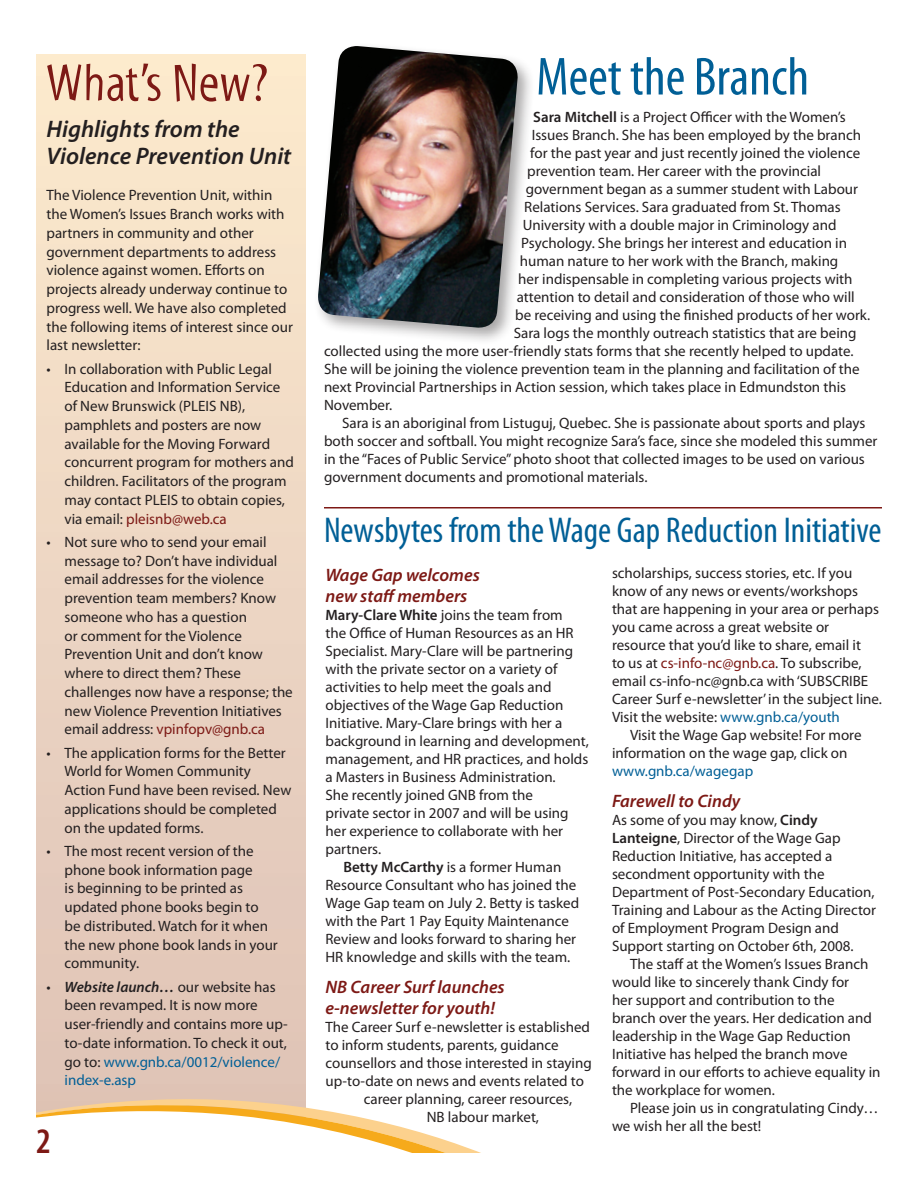
<style>
.page{position:relative;width:918px;height:1188px;background:#fff}
.page>*{position:absolute;margin:0;border:0;box-sizing:border-box;transform-origin:0 0}
.header__left{font:condensed 54px "Myriad Pro";color:#015f96}
.header__left-2{font:54px "Myriad Std Tilt";color:#7d1915}
.headline{font:condensed 36px "Myriad Pro";color:#015f96}
.folio__verso{font:600 condensed 36px "Myriad Pro";color:#7d1915}
.subhead{font:italic 600 24px/27px "Myriad Pro";color:#231f20}
.subhead_2{font:italic 600 18px/21.6px "Myriad Pro";color:#7d1915}
.text__1st_par{font:15px/18px "Myriad Pro";color:#231f20}
.text__bullet{font:15px/18.8px "Myriad Pro";color:#231f20}
.text{font:15px/18px "Myriad Pro";color:#231f20}
.text__bullet__last{font:15px/18.8px "Myriad Pro";color:#231f20}
.s1{color:#7d1915}
.s2{font-weight:600;font-style:italic}
.s3{color:#015f96}
.s4{font-weight:600}
</style>
<div class="page">
<svg style="left:36px;top:54px;width:270px;height:1040px;background:#edd6c2"></svg>
<svg style="left:36px;top:1094px;width:445px;height:59px"></svg>
<div style="left:312px;top:40px;width:223px;height:305px;background:#231f20;opacity:.4"></div>
<img style="left:317px;top:46px;width:202px;height:283px">
<hr style="left:324px;top:507px;width:558px;height:1px;background:#7d1915">
<p class="header__left-2" style="left:46px;top:53px;width:223px">What’s New?</p>
<p class="subhead" style="left:46px;top:115px;width:246px">Highlights from the<br>Violence Prevention Unit</p>
<p class="text__1st_par" style="left:46px;top:186px;width:248px;line-height:18.8px">The Violence Prevention Unit, within the Women’s Issues Branch works with partners in community and other government departments to address violence against women. Efforts on projects already underway continue to progress well. We have also completed the following items of interest since our last newsletter:</p>
<p class="text__bullet" style="left:64px;top:359px;width:231px;text-indent:-18px">• In collaboration with Public Legal Education and Information Service of New Brunswick (PLEIS NB), pamphlets and posters are now available for the Moving Forward concurrent program for mothers and children. Facilitators of the program may contact PLEIS to obtain copies, via email: <span class="s1">pleisnb@web.ca</span></p>
<p class="text__bullet" style="left:64px;top:532px;width:230px;text-indent:-18px">• Not sure who to send your email message to? Don’t have individual email addresses for the violence prevention team members? Know someone who has a question<br>or comment for the Violence<br>Prevention Unit and don’t know where to direct them? These challenges now have a response; the new Violence Prevention Initiatives email address: <span class="s1">vpinfopv@gnb.ca</span></p>
<p class="text__bullet" style="left:64px;top:743px;width:228px;text-indent:-18px">• The application forms for the Better<br>World for Women Community<br>Action Fund have been revised. New applications should be completed on the updated forms.</p>
<p class="text__bullet" style="left:64px;top:841px;width:215px;text-indent:-18px">• The most recent version of the phone book information page<br>is beginning to be printed as updated phone books begin to be distributed. Watch for it when the new phone book lands in your community.</p>
<p class="text__bullet__last" style="left:64px;top:977px;width:225px;text-indent:-18px">• <span class="s2">Website launch…</span> our website has been revamped. It is now more user-friendly and contains more up&shy;to-date information. To check it out, go to: <span class="s3">www.gnb.ca/0012/violence/ index-e.asp</span></p>
<p class="folio__verso" style="left:36px;top:1118px;width:16px">2</p>
<p class="header__left" style="left:536px;top:44px;width:274px">Meet the Branch</p>
<p class="text__1st_par" style="left:533px;top:107px;width:314px"><span class="s4">Sara Mitchell</span> is a Project Officer with the Women’s</p>
<p class="text__1st_par" style="left:532px;top:125px;width:331px">Issues Branch. She has been employed by the branch</p>
<p class="text__1st_par" style="left:530px;top:143px;width:332px">for the past year and just recently joined the violence</p>
<p class="text__1st_par" style="left:527px;top:161px;width:295px">prevention team. Her career with the provincial</p>
<p class="text__1st_par" style="left:526px;top:179px;width:334px">government began as a summer student with Labour</p>
<p class="text__1st_par" style="left:524px;top:197px;width:318px">Relations Services. Sara graduated from St. Thomas</p>
<p class="text__1st_par" style="left:523px;top:215px;width:315px">University with a double major in Criminology and</p>
<p class="text__1st_par" style="left:521px;top:233px;width:327px">Psychology. She brings her interest and education in</p>
<p class="text__1st_par" style="left:520px;top:251px;width:320px">human nature to her work with the Branch, making</p>
<p class="text__1st_par" style="left:518px;top:269px;width:336px">her indispensable in completing various projects with</p>
<p class="text__1st_par" style="left:517px;top:287px;width:340px">attention to detail and consideration of those who will</p>
<p class="text__1st_par" style="left:515px;top:305px;width:357px">be receiving and using the finished products of her work.</p>
<p class="text__1st_par" style="left:514px;top:323px;width:344px">Sara logs the monthly outreach statistics that are being</p>
<p class="text__1st_par" style="left:324px;top:341px;width:531px">collected using the more user-friendly stats forms that she recently helped to update.</p>
<p class="text__1st_par" style="left:324px;top:359px;width:537px">She will be joining the violence prevention team in the planning and facilitation of the</p>
<p class="text__1st_par" style="left:324px;top:377px;width:524px">next Provincial Partnerships in Action session, which takes place in Edmundston this</p>
<p class="text__1st_par" style="left:324px;top:395px;width:70px">November.</p>
<p class="text" style="left:324px;top:413px;width:555px;text-indent:18px">Sara is an aboriginal from Listuguj, Quebec. She is passionate about sports and plays both soccer and softball. You might recognize Sara’s face, since she modeled this summer in the “Faces of Public Service” photo shoot that collected images to be used on various government documents and promotional materials.</p>
<p class="headline" style="left:324px;top:508px;width:559px">Newsbytes from the Wage Gap Reduction Initiative</p>
<p class="subhead_2" style="left:326px;top:563px;width:156px">Wage Gap welcomes new staff members</p>
<p class="text__1st_par" style="left:326px;top:606px;width:265px"><span class="s4">Mary-Clare White</span> joins the team from<br>the Office of Human Resources as an HR Specialist. Mary-Clare will be partnering with the private sector on a variety of activities to help meet the goals and objectives of the Wage Gap Reduction Initiative. Mary-Clare brings with her a background in learning and development, management, and HR practices, and holds a Masters in Business Administration.<br>She recently joined GNB from the<br>private sector in 2007 and will be using her experience to collaborate with her partners.</p>
<p class="text" style="left:326px;top:858px;width:255px;text-indent:18px"><span class="s4">Betty McCarthy</span> is a former Human Resource Consultant who has joined the Wage Gap team on July 2. Betty is tasked with the Part 1 Pay Equity Maintenance Review and looks forward to sharing her HR knowledge and skills with the team.</p>
<p class="subhead_2" style="left:326px;top:975px;width:181px">NB Career Surf launches e-newsletter for youth!</p>
<p class="text__1st_par" style="left:326px;top:1018px;width:266px">The Career Surf e-newsletter is established</p>
<p class="text__1st_par" style="left:326px;top:1036px;width:235px">to inform students, parents, guidance</p>
<p class="text__1st_par" style="left:326px;top:1054px;width:268px">counsellors and those interested in staying</p>
<p class="text__1st_par" style="left:326px;top:1072px;width:260px">up-to-date on news and events related to</p>
<p class="text__1st_par" style="left:364px;top:1090px;width:210px">career planning, career resources,</p>
<p class="text__1st_par" style="left:427px;top:1108px;width:114px">NB labour market,</p>
<p class="text__1st_par" style="left:612px;top:564px;width:271px">scholarships, success stories, etc. If you know of any news or events/workshops that are happening in your area or perhaps you came across a great website or resource that you’d like to share, email it<br>to us at <span class="s1">cs-info-nc@gnb.ca</span>. To subscribe, email cs-info-nc@gnb.ca with ‘SUBSCRIBE Career Surf e-newsletter’ in the subject line.<br>Visit the website: <span class="s3">www.gnb.ca/youth</span></p>
<p class="text" style="left:612px;top:726px;width:251px;text-indent:18px">Visit the Wage Gap website! For more information on the wage gap, click on <span class="s3">www.gnb.ca/wagegap</span></p>
<p class="subhead_2" style="left:612px;top:790px;width:130px">Farewell to Cindy</p>
<p class="text__1st_par" style="left:612px;top:811px;width:266px">As some of you may know, <span class="s4">Cindy Lanteigne</span>, Director of the Wage Gap Reduction Initiative, has accepted a secondment opportunity with the Department of Post-Secondary Education, Training and Labour as the Acting Director of Employment Program Design and Support starting on October 6th, 2008.</p>
<p class="text" style="left:612px;top:955px;width:270px;text-indent:18px">The staff at the Women’s Issues Branch would like to sincerely thank Cindy for<br>her support and contribution to the branch over the years. Her dedication and leadership in the Wage Gap Reduction Initiative has helped the branch move forward in our efforts to achieve equality in the workplace for women.</p>
<p class="text" style="left:612px;top:1099px;width:268px;text-indent:18px">Please join us in congratulating Cindy… we wish her all the best!</p>
</div>
